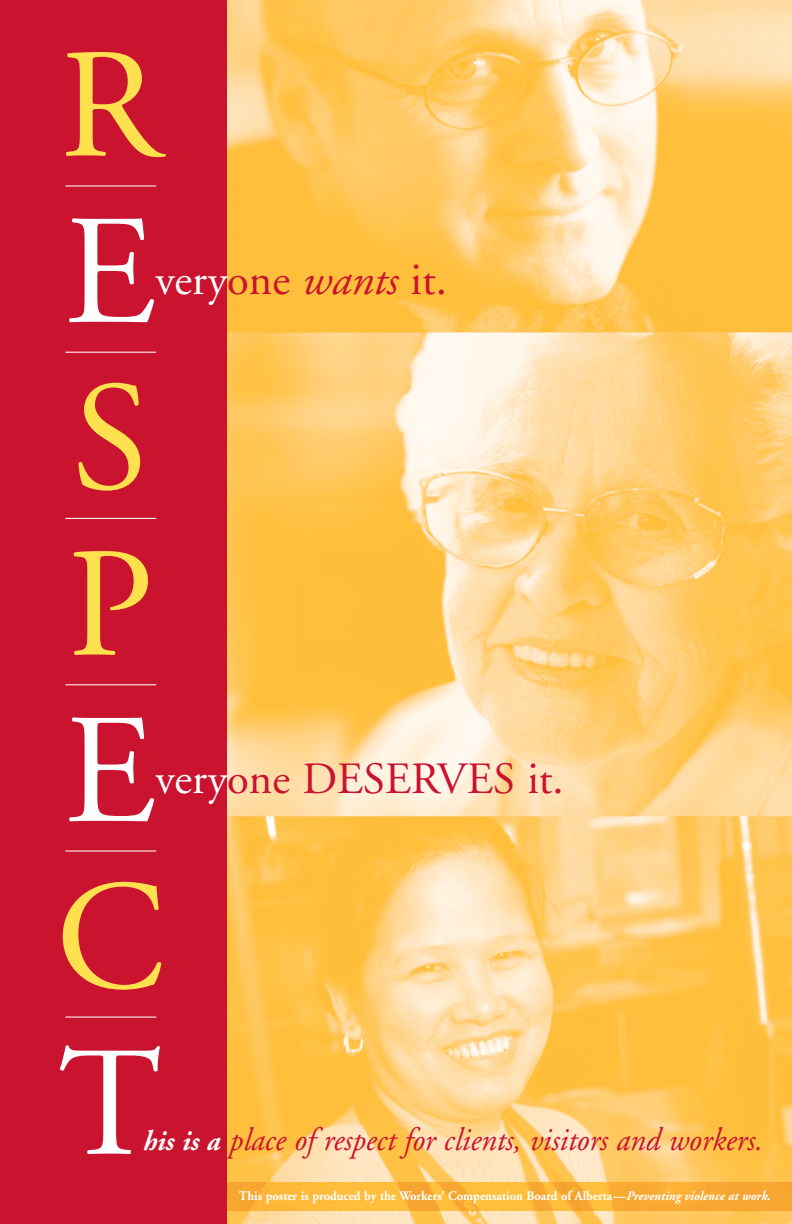
<style>
.page{position:relative;width:792px;height:1224px;background:#fff}
.page>*{position:absolute;margin:0;border:0;box-sizing:border-box;transform-origin:0 0}
.t1{font:156px/166.4px "Adobe Garamond";color:#ffe14f}
.t2{font:156px "Adobe Garamond";color:#fff}
.t3{font:44.7px "Adobe Garamond";color:#ca132f}
.t4{font:italic 32.5px "Adobe Garamond";color:#ca132f;scale:.95 1}
.t5{font:700 13.1px "Adobe Garamond";color:#fff;scale:.95 1}
.s1{color:#fff}
.s2{font-style:italic}
.s3{font-weight:700;font-size:28.4px;color:#fff}
</style>
<div class="page">
<img style="left:226px;top:0;width:566px;height:1224px">
<img style="left:226px;top:1183px;width:566px;height:28px">
<div style="left:0;top:0;width:226px;height:1224px;background:#ca132f"></div>
<hr style="left:65px;top:185px;width:91px;height:1px;background:#fff">
<hr style="left:65px;top:352px;width:91px;height:1px;background:#fff">
<hr style="left:65px;top:518px;width:91px;height:1px;background:#fff">
<hr style="left:65px;top:684px;width:91px;height:1px;background:#fff">
<hr style="left:65px;top:850px;width:91px;height:2px;background:#fff">
<hr style="left:65px;top:1017px;width:91px;height:1px;background:#fff">
<h1 class="t1" style="left:60px;top:37px;width:102px">R</h1>
<h1 class="t2" style="left:65px;top:209px;width:93px">E</h1>
<h2 class="t3" style="left:156px;top:262px;width:293px"><span class="s1">very</span>one <span class="s2">wants</span> it.</h2>
<h1 class="t1" style="left:67px;top:370px;width:87px">S<br>P</h1>
<h1 class="t2" style="left:65px;top:709px;width:93px">E</h1>
<h2 class="t3" style="left:156px;top:761px;width:410px"><span class="s1">very</span>one DESERVES it.</h2>
<h1 class="t1" style="left:56px;top:869px;width:110px">C</h1>
<h1 class="t2" style="left:59px;top:1041px;width:104px">T</h1>
<h3 class="t4" style="left:143px;top:1126px;width:654px"><span class="s3">his is a</span> place of respect for clients, visitors and workers.</h3>
<p class="t5" style="left:239px;top:1190px;width:561px">This poster is produced by the Workers’ Compensation Board of Alberta—<span class="s2">Preventing violence at work.</span></p>
</div>
